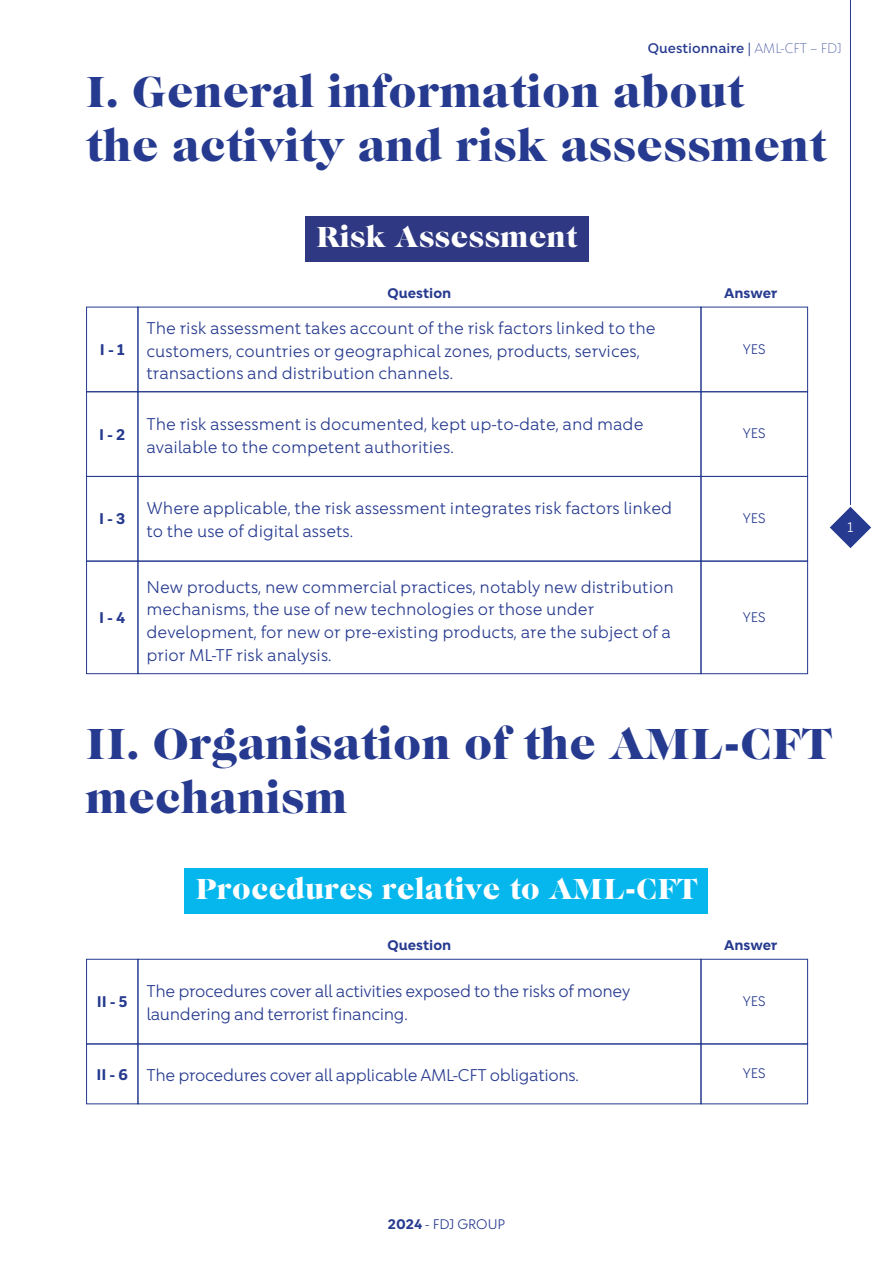
<style>
.page{position:relative;width:893px;height:1263px;background:#fff}
.page>*{position:absolute;margin:0;border:0;box-sizing:border-box;transform-origin:0 0}
.t1{font:45px/54px "Caslon Graphique EF";color:#263a8f}
.t2{font:30px "Caslon Graphique EF";color:#fff}
.t3{font:16.5px/22.8px "Chance";color:#263a8f}
.t4{font:16.5px/22.8px "Chance";letter-spacing:-.02em;color:#263a8f}
.t5{font:700 15px "Chance";color:#263a8f}
.t6{font:13.5px "Chance";color:#263a8f}
.t7{font:700 13.5px "Chance";color:#263a8f}
.t8{font:500 13.5px "Chance";color:#263a8f}
.t9{font:13.5px "Chance";color:#fff}
.s1{font-weight:400}
.s2{font-weight:300}
.s3{font-weight:700;font-size:15px}
.s4{font-weight:700}
</style>
<div class="page">
<hr style="left:850px;top:0;width:1px;height:505px;background:#263a8f">
<svg style="left:830px;top:507px;width:41px;height:41px"></svg>
<div style="left:305px;top:216px;width:283px;height:45px;background:#2f3882"></div>
<div style="left:138px;top:307px;width:563px;height:85px;border:1px solid #263a8f"></div>
<div style="left:701px;top:307px;width:107px;height:85px;border:1px solid #263a8f"></div>
<div style="left:86px;top:307px;width:52px;height:85px;border:1px solid #263a8f"></div>
<div style="left:701px;top:392px;width:107px;height:84px;border:1px solid #263a8f"></div>
<div style="left:86px;top:392px;width:52px;height:84px;border:1px solid #263a8f"></div>
<div style="left:138px;top:476px;width:563px;height:85px;border:1px solid #263a8f"></div>
<div style="left:701px;top:476px;width:107px;height:85px;border:1px solid #263a8f"></div>
<div style="left:86px;top:476px;width:52px;height:85px;border:1px solid #263a8f"></div>
<div style="left:138px;top:561px;width:563px;height:113px;border:1px solid #263a8f"></div>
<div style="left:701px;top:561px;width:107px;height:113px;border:1px solid #263a8f"></div>
<div style="left:86px;top:561px;width:52px;height:113px;border:1px solid #263a8f"></div>
<div style="left:185px;top:868px;width:523px;height:46px;background:#05b7ed"></div>
<div style="left:138px;top:959px;width:563px;height:85px;border:1px solid #263a8f"></div>
<div style="left:701px;top:959px;width:107px;height:85px;border:1px solid #263a8f"></div>
<div style="left:86px;top:959px;width:52px;height:85px;border:1px solid #263a8f"></div>
<div style="left:701px;top:1044px;width:107px;height:60px;border:1px solid #263a8f"></div>
<div style="left:86px;top:1044px;width:52px;height:60px;border:1px solid #263a8f"></div>
<p class="t8" style="left:648px;top:40px;width:196px">Questionnaire <span class="s1">|</span> <span class="s2">AML-CFT – FDJ</span></p>
<h1 class="t1" style="left:86px;top:66px;width:742px">I. General information about the activity and risk assessment</h1>
<h2 class="t2" style="left:316px;top:219px;width:263px">Risk Assessment</h2>
<p class="t7" style="left:388px;top:285px;width:65px">Question</p>
<p class="t7" style="left:724px;top:285px;width:55px">Answer</p>
<p class="t3" style="left:146px;top:316px;width:511px">The risk assessment takes account of the risk factors linked to the customers, countries or geographical zones, products, services, transactions and distribution channels.</p>
<p class="t5" style="left:100px;top:340px;width:26px">I - 1</p>
<p class="t6" style="left:743px;top:340px;width:24px">YES</p>
<p class="t3" style="left:146px;top:412px;width:499px">The risk assessment is documented, kept up-to-date, and made available to the competent authorities.</p>
<p class="t5" style="left:99px;top:425px;width:28px">I - 2</p>
<p class="t6" style="left:743px;top:425px;width:24px">YES</p>
<p class="t3" style="left:146px;top:497px;width:527px">Where applicable, the risk assessment integrates risk factors linked to the use of digital assets.</p>
<p class="t5" style="left:99px;top:509px;width:28px">I - 3</p>
<p class="t6" style="left:743px;top:509px;width:24px">YES</p>
<p class="t3" style="left:146px;top:575px;width:529px">New products, new commercial practices, notably new distribution mechanisms, the use of new technologies or those under development, for new or pre-existing products, are the subject of a prior ML-TF risk analysis.</p>
<p class="t5" style="left:99px;top:608px;width:28px">I - 4</p>
<p class="t6" style="left:743px;top:608px;width:24px">YES</p>
<p class="t9" style="left:848px;top:518px;width:7px">1</p>
<h1 class="t1" style="left:86px;top:718px;width:748px">II. Organisation of the AML-CFT mechanism</h1>
<h2 class="t2" style="left:195px;top:871px;width:504px">Procedures relative to AML-CFT</h2>
<p class="t7" style="left:388px;top:937px;width:65px">Question</p>
<p class="t7" style="left:724px;top:937px;width:55px">Answer</p>
<p class="t4" style="left:146px;top:979px;width:485px">The procedures cover all activities exposed to the risks of money laundering and terrorist financing.</p>
<p class="t5" style="left:97px;top:992px;width:33px">II - 5</p>
<p class="t6" style="left:743px;top:992px;width:24px">YES</p>
<p class="t4" style="left:96px;top:1063px;width:484px"><span class="s3">II - 6</span> The procedures cover all applicable AML-CFT obligations.</p>
<p class="t6" style="left:743px;top:1064px;width:24px">YES</p>
<p class="t6" style="left:388px;top:1215px;width:119px"><span class="s4">2024</span> - FDJ GROUP</p>
</div>
